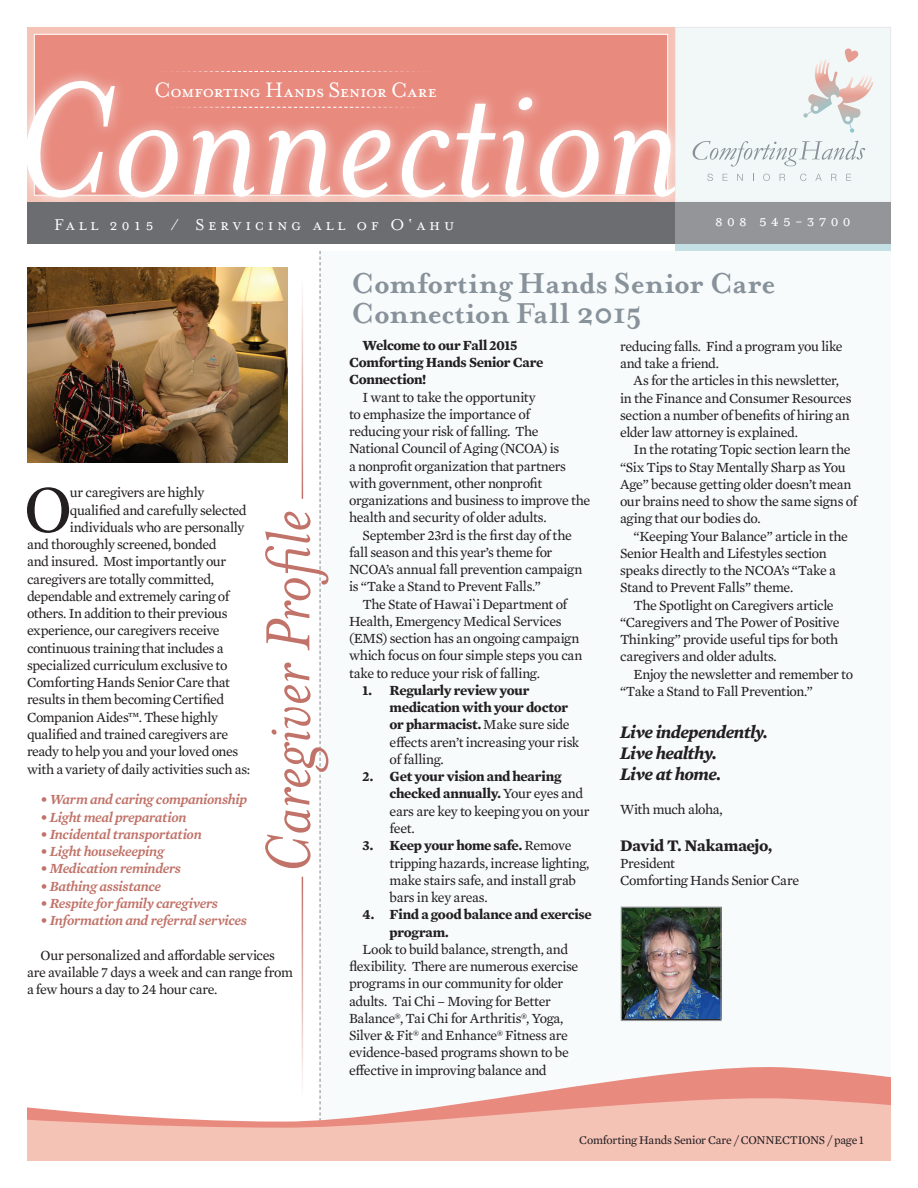
<style>
.page{position:relative;width:918px;height:1188px;background:#fff}
.page>*{position:absolute;margin:0;border:0;box-sizing:border-box;transform-origin:0 0}
.t1{font:italic 71.7px "Mrs Eaves";letter-spacing:-.01em;color:#c17369}
.t2{font:68.4px "Mercury Text G2";color:#231f20}
.t3{font:700 33px/30px "Mrs Eaves";letter-spacing:-.01em;color:#88929a}
.t4{font:24px "Mrs Eaves Petite Caps";letter-spacing:-.02em;color:#fff}
.t5{font:italic 700 18px/21px "Mercury Text G2";letter-spacing:-.035em;color:#231f20}
.t6{font:18px "Mrs Eaves Small Caps";letter-spacing:.2em;color:#fff}
.t7{font:700 16.5px "Mercury Text G2";letter-spacing:-.02em;color:#231f20}
.t8{font:14.25px/17.2px "Mercury Text G2";letter-spacing:-.025em;color:#231f20}
.t9{font:700 14.25px/17.2px "Mercury Text G2";letter-spacing:-.025em;color:#231f20}
.t10{font:italic 600 14.25px "Mercury Text G2";letter-spacing:-.025em;color:#c17369}
.t11{font:12px "Mercury Text G2";letter-spacing:-.02em;color:#231f20}
.s1{font-weight:400}
.s2{font-weight:700}
</style>
<div class="page">
<div style="left:27px;top:27px;width:864px;height:1134px;background:#f8fbfc"></div>
<div style="left:27px;top:251px;width:294px;height:910px;background:#fff"></div>
<div style="left:27px;top:27px;width:648px;height:175px;background:linear-gradient(to right,#f5c6ba,#f5c6ba)"></div>
<div style="left:675px;top:27px;width:216px;height:175px;background:#f2f8f8"></div>
<svg style="left:803px;top:49px;width:70px;height:84px"></svg>
<svg style="left:693px;top:141px;width:172px;height:26px"></svg>
<svg style="left:707px;top:174px;width:6px;height:7px"></svg>
<svg style="left:723px;top:174px;width:5px;height:7px"></svg>
<svg style="left:737px;top:174px;width:6px;height:7px"></svg>
<svg style="left:763px;top:174px;width:7px;height:7px"></svg>
<svg style="left:780px;top:174px;width:5px;height:7px"></svg>
<svg style="left:800px;top:174px;width:6px;height:7px"></svg>
<svg style="left:815px;top:174px;width:7px;height:7px"></svg>
<svg style="left:831px;top:174px;width:6px;height:7px"></svg>
<svg style="left:846px;top:174px;width:5px;height:7px"></svg>
<div style="left:675px;top:27px;width:216px;height:175px;border:1px solid #e6e7e9"></div>
<div style="left:34px;top:34px;width:634px;height:161px;background:#e98a7e;border:1px solid #fff"></div>
<div style="left:13px;top:68px;width:674px;height:142px;background:#fff;opacity:.76"></div>
<svg style="left:22px;top:81px;width:653px;height:117px"></svg>
<div style="left:27px;top:202px;width:864px;height:42px;background:#6c6d70"></div>
<div style="left:675px;top:202px;width:216px;height:42px;background:#939598"></div>
<div style="left:23px;top:244px;width:652px;height:7px;background:#fff"></div>
<div style="left:675px;top:244px;width:216px;height:7px;background:#c3e0e4"></div>
<svg style="left:142px;top:107px;width:307px;height:1px"></svg>
<svg style="left:142px;top:71px;width:307px;height:1px"></svg>
<svg style="left:320px;top:251px;width:1px;height:809px"></svg>
<svg style="left:319px;top:1061px;width:572px;height:33px"></svg>
<svg style="left:27px;top:1094px;width:864px;height:67px;fill:#f5c2b6"></svg>
<img style="left:27px;top:268px;width:260px;height:194px">
<img style="left:623px;top:909px;width:97px;height:110px">
<div style="left:621px;top:907px;width:101px;height:114px;border:1px solid #939598"></div>
<hr style="left:302px;top:277px;width:1px;height:222px;background:#c17369">
<hr style="left:302px;top:877px;width:1px;height:221px;background:#c17369">
<h3 class="t4" style="left:154px;top:77px;width:285px">Comforting Hands Senior Care</h3>
<p class="t6" style="left:54px;top:215px;width:402px">Fall 2015 / Servicing all of O‘ahu</p>
<p class="t6" style="left:715px;top:212px;width:138px">808 545-3700</p>
<h2 class="t2" style="left:24px;top:460px;width:50px">O</h2>
<p class="t8" style="left:70px;top:483px;width:136px">ur caregivers are highly</p>
<p class="t8" style="left:70px;top:501px;width:178px">qualified and carefully selected</p>
<p class="t8" style="left:70px;top:518px;width:176px">individuals who are personally</p>
<p class="t8" style="left:27px;top:535px;width:191px">and thoroughly screened, bonded</p>
<p class="t8" style="left:27px;top:552px;width:201px">and insured. Most importantly our</p>
<p class="t8" style="left:27px;top:570px;width:189px">caregivers are totally committed,</p>
<p class="t8" style="left:27px;top:587px;width:204px">dependable and extremely caring of</p>
<p class="t8" style="left:27px;top:604px;width:202px">others. In addition to their previous</p>
<p class="t8" style="left:27px;top:621px;width:194px">experience, our caregivers receive</p>
<p class="t8" style="left:27px;top:639px;width:198px">continuous training that includes a</p>
<p class="t8" style="left:27px;top:656px;width:202px">specialized curriculum exclusive to</p>
<p class="t8" style="left:27px;top:673px;width:204px">Comforting Hands Senior Care that</p>
<p class="t8" style="left:27px;top:690px;width:199px">results in them becoming Certified</p>
<p class="t8" style="left:27px;top:708px;width:193px">Companion Aides™. These highly</p>
<p class="t8" style="left:27px;top:725px;width:203px">qualified and trained caregivers are</p>
<p class="t8" style="left:27px;top:742px;width:213px">ready to help you and your loved ones</p>
<p class="t8" style="left:27px;top:759px;width:225px">with a variety of daily activities such as:</p>
<p class="t10" style="left:41px;top:789px;width:208px">• Warm and caring companionship</p>
<p class="t10" style="left:41px;top:806px;width:147px">• Light meal preparation</p>
<p class="t10" style="left:41px;top:823px;width:163px">• Incidental transportation</p>
<p class="t10" style="left:41px;top:841px;width:125px">• Light housekeeping</p>
<p class="t10" style="left:41px;top:858px;width:142px">• Medication reminders</p>
<p class="t10" style="left:41px;top:875px;width:122px">• Bathing assistance</p>
<p class="t10" style="left:41px;top:892px;width:179px">• Respite for family caregivers</p>
<p class="t10" style="left:41px;top:910px;width:208px">• Information and referral services</p>
<p class="t8" style="left:27px;top:945px;width:268px;text-indent:14px">Our personalized and affordable services are available 7 days a week and can range from a few hours a day to 24 hour care.</p>
<h1 class="t1" style="left:249px;top:874px;width:366px;rotate:-90deg">Caregiver Profile</h1>
<h3 class="t3" style="left:351px;top:268px;width:426px">Comforting Hands Senior Care<br>Connection Fall 2015</h3>
<p class="t9" style="left:349px;top:336px;width:196px;text-indent:14px">Welcome to our Fall 2015<br>Comforting Hands Senior Care<br>Connection!</p>
<p class="t8" style="left:349px;top:387px;width:243px;text-indent:14px">I want to take the opportunity<br>to emphasize the importance of<br>reducing your risk of falling. The National Council of Aging (NCOA) is<br>a nonprofit organization that partners with government, other nonprofit organizations and business to improve the health and security of older adults.</p>
<p class="t8" style="left:349px;top:526px;width:235px;text-indent:14px">September 23rd is the first day of the fall season and this year’s theme for NCOA’s annual fall prevention campaign is “Take a Stand to Prevent Falls.”</p>
<p class="t8" style="left:349px;top:595px;width:235px;text-indent:14px">The State of Hawai`i Department of Health, Emergency Medical Services (EMS) section has an ongoing campaign which focus on four simple steps you can take to reduce your risk of falling.</p>
<p class="t9" style="left:390px;top:681px;width:191px;text-indent:-27px">1. Regularly review your medication with your doctor or pharmacist. <span class="s1">Make sure side effects aren’t increasing your risk of falling.</span></p>
<p class="t8" style="left:390px;top:767px;width:201px;text-indent:-27px"><span class="s2">2. Get your vision and hearing checked annually.</span> Your eyes and ears are key to keeping you on your feet.</p>
<p class="t8" style="left:390px;top:836px;width:201px;text-indent:-27px"><span class="s2">3. Keep your home safe.</span> Remove tripping hazards, increase lighting, make stairs safe, and install grab bars in key areas.</p>
<p class="t9" style="left:390px;top:905px;width:204px;text-indent:-27px">4. Find a good balance and exercise program.</p>
<p class="t8" style="left:349px;top:940px;width:231px;text-indent:14px">Look to build balance, strength, and flexibility. There are numerous exercise programs in our community for older adults. Tai Chi – Moving for Better Balance®, Tai Chi for Arthritis®, Yoga, Silver &amp; Fit® and Enhance® Fitness are evidence-based programs shown to be effective in improving balance and</p>
<p class="t8" style="left:620px;top:337px;width:224px">reducing falls. Find a program you like and take a friend.</p>
<p class="t8" style="left:620px;top:371px;width:233px;text-indent:14px">As for the articles in this newsletter, in the Finance and Consumer Resources section a number of benefits of hiring an elder law attorney is explained.</p>
<p class="t8" style="left:620px;top:440px;width:239px;text-indent:14px">In the rotating Topic section learn the “Six Tips to Stay Mentally Sharp as You Age” because getting older doesn’t mean our brains need to show the same signs of aging that our bodies do.</p>
<p class="t8" style="left:620px;top:527px;width:229px;text-indent:14px">“Keeping Your Balance” article in the Senior Health and Lifestyles section speaks directly to the NCOA’s “Take a Stand to Prevent Falls” theme.</p>
<p class="t8" style="left:620px;top:596px;width:221px;text-indent:14px">The Spotlight on Caregivers article “Caregivers and The Power of Positive Thinking” provide useful tips for both caregivers and older adults.</p>
<p class="t8" style="left:620px;top:665px;width:235px;text-indent:14px">Enjoy the newsletter and remember to “Take a Stand to Fall Prevention.”</p>
<p class="t5" style="left:620px;top:720px;width:150px">Live independently.<br>Live healthy.<br>Live at home.</p>
<p class="t8" style="left:620px;top:800px;width:104px">With much aloha,</p>
<p class="t7" style="left:620px;top:833px;width:154px">David T. Nakamaejo,</p>
<p class="t8" style="left:620px;top:854px;width:181px">President<br>Comforting Hands Senior Care</p>
<p class="t11" style="left:579px;top:1131px;width:286px">Comforting Hands Senior Care / CONNECTIONS / page 1</p>
</div>
